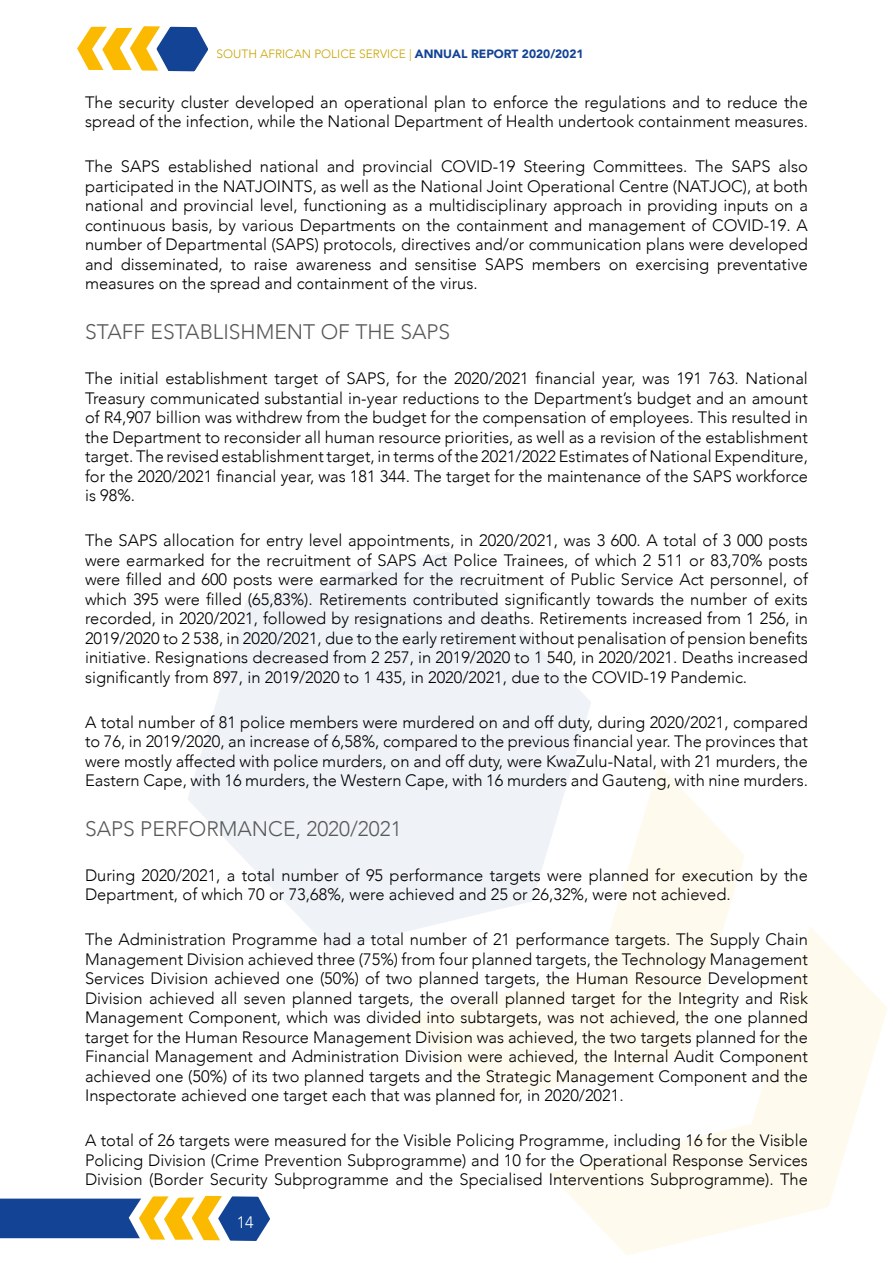
<style>
.page{position:relative;width:893px;height:1263px;background:#fff}
.page>*{position:absolute;margin:0;border:0;box-sizing:border-box;transform-origin:0 0}
.t1{font:300 21px "Avenir";color:#595959}
.t2{font:300 16.5px/19.5px "Avenir";color:#000;text-align:justify}
.t3{font:300 16.5px "Avenir";color:#fff}
.t4{font:300 12px "Avenir";color:#c7a300}
.s1{font-weight:900;color:#134395}
</style>
<div class="page">
<svg style="left:469px;top:927px;width:418px;height:313px"></svg>
<svg style="left:188px;top:552px;width:566px;height:535px"></svg>
<svg style="left:77px;top:26px;width:131px;height:46px"></svg>
<svg style="left:0;top:1195px;width:270px;height:46px"></svg>
<p class="t4" style="left:217px;top:47px;width:369px">SOUTH AFRICAN POLICE SERVICE | <span class="s1">ANNUAL REPORT 2020/2021</span></p>
<p class="t2" style="left:85px;top:93px;width:724px">The security cluster developed an operational plan to enforce the regulations and to reduce the spread of the infection, while the National Department of Health undertook containment measures.</p>
<p class="t2" style="left:85px;top:157px;width:724px">The SAPS established national and provincial COVID-19 Steering Committees. The SAPS also participated in the NATJOINTS, as well as the National Joint Operational Centre (NATJOC), at both national and provincial level, functioning as a multidisciplinary approach in providing inputs on a continuous basis, by various Departments on the containment and management of COVID-19. A number of Departmental (SAPS) protocols, directives and/or communication plans were developed and disseminated, to raise awareness and sensitise SAPS members on exercising preventative measures on the spread and containment of the virus.</p>
<p class="t1" style="left:85px;top:319px;width:367px">STAFF ESTABLISHMENT OF THE SAPS</p>
<p class="t2" style="left:85px;top:369px;width:724px">The initial establishment target of SAPS, for the 2020/2021 financial year, was 191 763. National Treasury communicated substantial in-year reductions to the Department’s budget and an amount of R4,907 billion was withdrew from the budget for the compensation of employees. This resulted in the Department to reconsider all human resource priorities, as well as a revision of the establishment target. The revised establishment target, in terms of the 2021/2022 Estimates of National Expenditure, for the 2020/2021 financial year, was 181 344. The target for the maintenance of the SAPS workforce is 98%.</p>
<p class="t2" style="left:85px;top:531px;width:724px">The SAPS allocation for entry level appointments, in 2020/2021, was 3 600. A total of 3 000 posts were earmarked for the recruitment of SAPS Act Police Trainees, of which 2 511 or 83,70% posts were filled and 600 posts were earmarked for the recruitment of Public Service Act personnel, of which 395 were filled (65,83%). Retirements contributed significantly towards the number of exits recorded, in 2020/2021, followed by resignations and deaths. Retirements increased from 1 256, in 2019/2020 to 2 538, in 2020/2021, due to the early retirement without penalisation of pension benefits initiative. Resignations decreased from 2 257, in 2019/2020 to 1 540, in 2020/2021. Deaths increased significantly from 897, in 2019/2020 to 1 435, in 2020/2021, due to the COVID-19 Pandemic.</p>
<p class="t2" style="left:85px;top:712px;width:724px">A total number of 81 police members were murdered on and off duty, during 2020/2021, compared to 76, in 2019/2020, an increase of 6,58%, compared to the previous financial year. The provinces that were mostly affected with police murders, on and off duty, were KwaZulu-Natal, with 21 murders, the Eastern Cape, with 16 murders, the Western Cape, with 16 murders and Gauteng, with nine murders.</p>
<p class="t1" style="left:85px;top:816px;width:318px">SAPS PERFORMANCE, 2020/2021</p>
<p class="t2" style="left:85px;top:865px;width:724px">During 2020/2021, a total number of 95 performance targets were planned for execution by the<br>Department, of which 70 or 73,68%, were achieved and 25 or 26,32%, were not achieved.</p>
<p class="t2" style="left:85px;top:930px;width:724px">The Administration Programme had a total number of 21 performance targets. The Supply Chain Management Division achieved three (75%) from four planned targets, the Technology Management Services Division achieved one (50%) of two planned targets, the Human Resource Development Division achieved all seven planned targets, the overall planned target for the Integrity and Risk Management Component, which was divided into subtargets, was not achieved, the one planned target for the Human Resource Management Division was achieved, the two targets planned for the Financial Management and Administration Division were achieved, the Internal Audit Component achieved one (50%) of its two planned targets and the Strategic Management Component and the Inspectorate achieved one target each that was planned for, in 2020/2021.</p>
<p class="t2" style="left:85px;top:1131px;width:724px">A total of 26 targets were measured for the Visible Policing Programme, including 16 for the Visible Policing Division (Crime Prevention Subprogramme) and 10 for the Operational Response Services Division (Border Security Subprogramme and the Specialised Interventions Subprogramme). The</p>
<p class="t3" style="left:237px;top:1213px;width:19px">14</p>
</div>
